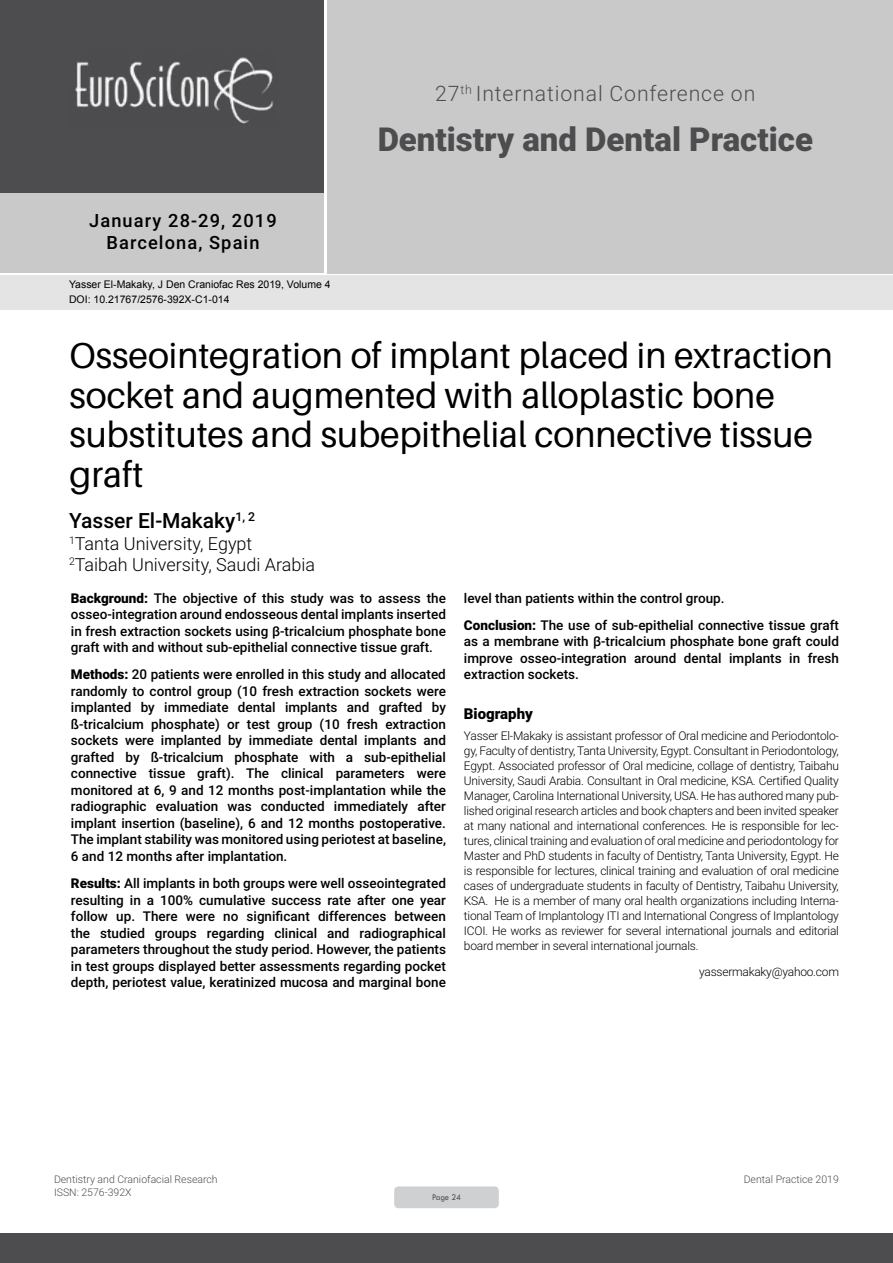
<style>
.page{position:relative;width:893px;height:1263px;background:#fff}
.page>*{position:absolute;margin:0;border:0;box-sizing:border-box;transform-origin:0 0}
.t1{font:36px/39.6px "Aileron";color:#000}
.t2{font:900 33px "Roboto";color:#4d4d4f}
.t3{font:300 21.3px "Roboto";letter-spacing:.04em;color:#4d4d4f}
.t4{font:500 21px "Roboto";color:#000}
.t5{font:500 18.3px/21.9px "Roboto";letter-spacing:.06em;color:#000;text-align:center}
.t6{font:300 18px/21.6px "Roboto";color:#000}
.t7{font:900 15px "Roboto";color:#000}
.t8{font:500 13.5px/16.5px "Roboto";color:#000;text-align:justify}
.t9{font:300 12px/15px "Roboto";letter-spacing:-.02em;color:#000;text-align:justify}
.t10{font:10.5px/14.4px "Arial";color:#000}
.t11{font:300 10.5px "Roboto";color:#4d4d4f}
.t12{font:9px "Tw Cen";letter-spacing:-.02em;color:#4d4d4f;scale:.95 1}
.s1{font-weight:900}
</style>
<div class="page">
<div style="left:0;top:0;width:323px;height:193px;background:#4d4d4f"></div>
<div style="left:1px;top:193px;width:323px;height:80px;background:#c9c9ca"></div>
<div style="left:327px;top:0;width:566px;height:273px;background:#c9c9ca"></div>
<img style="left:75px;top:57px;width:199px;height:67px">
<div style="left:0;top:1233px;width:893px;height:30px;background:#4d4d4f"></div>
<div style="left:1px;top:275px;width:892px;height:35px;background:#e4e4e4"></div>
<div style="left:394px;top:1186px;width:105px;height:22px;background:#cfd0d2;border-radius:4px"></div>
<h3 class="t5" style="left:89px;top:209px;width:189px">January 28-29, 2019<br>Barcelona, Spain</h3>
<p class="t10" style="left:69px;top:278px;width:263px">Yasser El-Makaky, J Den Craniofac Res 2019, Volume 4<br>DOI: 10.21767/2576-392X-C1-014</p>
<h3 class="t3" style="left:435px;top:78px;width:322px">27<sup>th</sup> International Conference on</h3>
<h2 class="t2" style="left:378px;top:116px;width:437px">Dentistry and Dental Practice</h2>
<h1 class="t1" style="left:69px;top:336px;width:765px">Osseointegration of implant placed in extraction socket and augmented with alloplastic bone substitutes and subepithelial connective tissue graft</h1>
<h3 class="t4" style="left:69px;top:506px;width:188px">Yasser El-Makaky<sup>1,</sup> <sup>2</sup></h3>
<h3 class="t6" style="left:69px;top:532px;width:247px"><sup>1</sup>Tanta University, Egypt<br><sup>2</sup>Taibah University, Saudi Arabia</h3>
<p class="t8" style="left:71px;top:589px;width:376px"><span class="s1">Background:</span> The objective of this study was to assess the osseo-integration around endosseous dental implants inserted in fresh extraction sockets using β-tricalcium phosphate bone graft with and without sub-epithelial connective tissue graft.</p>
<p class="t8" style="left:71px;top:666px;width:376px"><span class="s1">Methods:</span> 20 patients were enrolled in this study and allocated randomly to control group (10 fresh extraction sockets were implanted by immediate dental implants and grafted by ß-tricalcium phosphate) or test group (10 fresh extraction sockets were implanted by immediate dental implants and grafted by ß-tricalcium phosphate with a sub-epithelial connective tissue graft). The clinical parameters were monitored at 6, 9 and 12 months post-implantation while the radiographic evaluation was conducted immediately after implant insertion (baseline), 6 and 12 months postoperative.<br>The implant stability was monitored using periotest at baseline, 6 and 12 months after implantation.</p>
<p class="t8" style="left:71px;top:874px;width:377px"><span class="s1">Results:</span> All implants in both groups were well osseointegrated resulting in a 100% cumulative success rate after one year follow up. There were no significant differences between the studied groups regarding clinical and radiographical parameters throughout the study period. However, the patients in test groups displayed better assessments regarding pocket depth, periotest value, keratinized mucosa and marginal bone</p>
<p class="t8" style="left:464px;top:584px;width:376px;line-height:27.2px">level than patients within the control group.<br><span class="s1">Conclusion:</span> The use of sub-epithelial connective tissue graft</p>
<p class="t8" style="left:464px;top:633px;width:376px">as a membrane with β-tricalcium phosphate bone graft could improve osseo-integration around dental implants in fresh extraction sockets.</p>
<p class="t7" style="left:464px;top:703px;width:70px">Biography</p>
<p class="t9" style="left:464px;top:728px;width:376px">Yasser El-Makaky is assistant professor of Oral medicine and Periodontolo&shy;gy, Faculty of dentistry, Tanta University, Egypt. Consultant in Periodontology, Egypt. Associated professor of Oral medicine, collage of dentistry, Taibahu University, Saudi Arabia. Consultant in Oral medicine, KSA. Certified Quality Manager, Carolina International University, USA. He has authored many pub&shy;lished original research articles and book chapters and been invited speaker at many national and international conferences. He is responsible for lec&shy;tures, clinical training and evaluation of oral medicine and periodontology for Master and PhD students in faculty of Dentistry, Tanta University, Egypt. He is responsible for lectures, clinical training and evaluation of oral medicine cases of undergraduate students in faculty of Dentistry, Taibahu University, KSA. He is a member of many oral health organizations including Interna&shy;tional Team of Implantology ITI and International Congress of Implantology ICOI. He works as reviewer for several international journals and editorial board member in several international journals.</p>
<p class="t9" style="left:699px;top:963px;width:141px">yassermakaky@yahoo.com</p>
<p class="t11" style="left:54px;top:1172px;width:165px">Dentistry and Craniofacial Research</p>
<p class="t11" style="left:744px;top:1172px;width:97px">Dental Practice 2019</p>
<p class="t11" style="left:54px;top:1185px;width:79px">ISSN: 2576-392X</p>
<p class="t12" style="left:432px;top:1192px;width:32px">Page 24</p>
</div>
